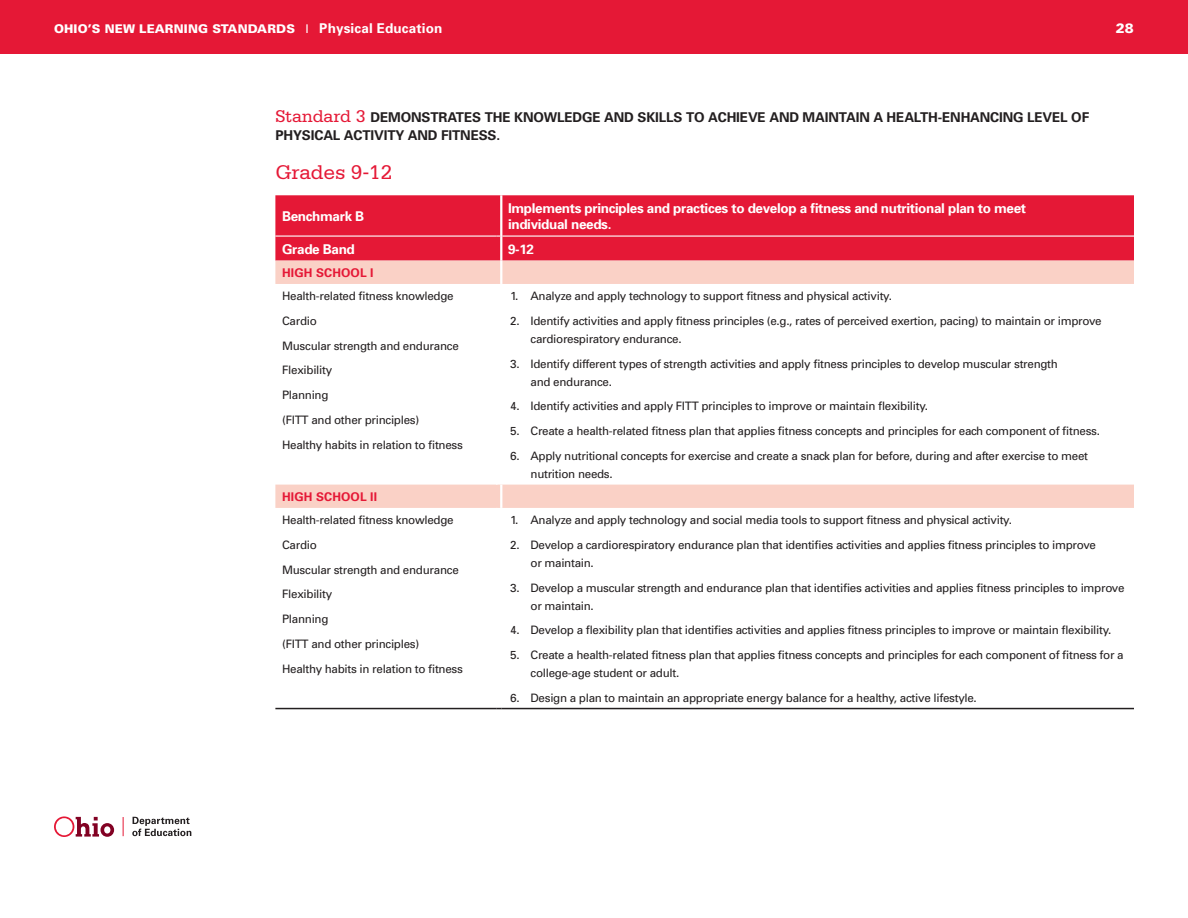
<style>
.page{position:relative;width:1188px;height:918px;background:#fff}
.page>*{position:absolute;margin:0;border:0;box-sizing:border-box;transform-origin:0 0}
.BHD{font:21px "Serifa";letter-spacing:-.01em;color:#e51836}
.AHD{font:700 13.5px/18px "Univers";letter-spacing:-.01em;color:#231f20}
.BOD_w_space{font:700 13.5px/16.2px "Univers";letter-spacing:-.025em;color:#fff}
.t1{font:900 13.5px "Univers LT Std";color:#fff}
.t2{font:900 12px "Univers LT Std";letter-spacing:.01em;color:#fff}
.COLUMN_BHD{font:700 12px "Univers";letter-spacing:.01em;color:#e51836}
.NUMBER{font:11.7px/18px "Univers";letter-spacing:-.025em;color:#231f20}
.s1{font-family:"Univers";font-weight:400}
.s2{font-family:"Univers";font-weight:700;font-size:13.5px}
.s3{font-family:"Serifa";font-weight:400;font-size:18px;color:#e51836}
</style>
<div class="page">
<div style="left:0;top:0;width:1188px;height:54px;background:#e51836"></div>
<svg style="left:54px;top:816px;width:60px;height:21px"></svg>
<svg style="left:123px;top:817px;width:1px;height:19px"></svg>
<svg style="left:132px;top:817px;width:59px;height:19px"></svg>
<div style="left:275px;top:195px;width:859px;height:66px;background:#e51836"></div>
<svg style="left:275px;top:261px;width:859px;height:247px"></svg>
<hr style="left:496px;top:284px;width:2px;height:201px;background:#fff">
<hr style="left:275px;top:236px;width:222px;height:1px;background:#fff">
<hr style="left:502px;top:236px;width:632px;height:1px;background:#fff">
<hr style="left:500px;top:195px;width:2px;height:41px;background:#fff">
<hr style="left:500px;top:236px;width:2px;height:25px;background:#fff">
<hr style="left:500px;top:261px;width:2px;height:23px;background:#fff">
<hr style="left:500px;top:485px;width:2px;height:23px;background:#fff">
<hr style="left:275px;top:708px;width:222px;height:1px;background:#231f20">
<hr style="left:501px;top:708px;width:633px;height:1px;background:#231f20">
<p class="t2" style="left:54px;top:21px;width:390px">OHIO’S NEW LEARNING STANDARDS <span class="s1">I</span> <span class="s2">Physical Education</span></p>
<p class="t1" style="left:1116px;top:20px;width:20px">28</p>
<p class="AHD" style="left:275px;top:108px;width:815px"><span class="s3">Standard 3</span> DEMONSTRATES THE KNOWLEDGE AND SKILLS TO ACHIEVE AND MAINTAIN A HEALTH-ENHANCING LEVEL OF<br>PHYSICAL ACTIVITY AND FITNESS.</p>
<p class="BHD" style="left:275px;top:160px;width:118px">Grades 9-12</p>
<p class="BOD_w_space" style="left:282px;top:208px;width:84px">Benchmark B</p>
<p class="BOD_w_space" style="left:508px;top:200px;width:520px">Implements principles and practices to develop a fitness and nutritional plan to meet individual needs.</p>
<p class="BOD_w_space" style="left:282px;top:241px;width:74px">Grade Band</p>
<p class="BOD_w_space" style="left:508px;top:241px;width:28px">9-12</p>
<p class="COLUMN_BHD" style="left:282px;top:265px;width:93px">HIGH SCHOOL I</p>
<p class="NUMBER" style="left:282px;top:287px;width:173px">Health-related fitness knowledge</p>
<p class="NUMBER" style="left:282px;top:311px;width:36px">Cardio</p>
<p class="NUMBER" style="left:282px;top:336px;width:178px">Muscular strength and endurance</p>
<p class="NUMBER" style="left:282px;top:361px;width:52px">Flexibility</p>
<p class="NUMBER" style="left:282px;top:386px;width:48px">Planning</p>
<p class="NUMBER" style="left:282px;top:410px;width:139px">(FITT and other principles)</p>
<p class="NUMBER" style="left:282px;top:435px;width:182px">Healthy habits in relation to fitness</p>
<p class="NUMBER" style="left:510px;top:287px;width:383px">1. Analyze and apply technology to support fitness and physical activity.</p>
<p class="NUMBER" style="left:531px;top:311px;width:573px;text-indent:-20px">2. Identify activities and apply fitness principles (e.g., rates of perceived exertion, pacing) to maintain or improve cardiorespiratory endurance.</p>
<p class="NUMBER" style="left:531px;top:354px;width:529px;text-indent:-20px">3. Identify different types of strength activities and apply fitness principles to develop muscular strength and endurance.</p>
<p class="NUMBER" style="left:510px;top:397px;width:419px">4. Identify activities and apply FITT principles to improve or maintain flexibility.</p>
<p class="NUMBER" style="left:510px;top:422px;width:591px">5. Create a health-related fitness plan that applies fitness concepts and principles for each component of fitness.</p>
<p class="NUMBER" style="left:531px;top:446px;width:559px;text-indent:-20px">6. Apply nutritional concepts for exercise and create a snack plan for before, during and after exercise to meet nutrition needs.</p>
<p class="COLUMN_BHD" style="left:282px;top:489px;width:96px">HIGH SCHOOL II</p>
<p class="NUMBER" style="left:282px;top:511px;width:173px">Health-related fitness knowledge</p>
<p class="NUMBER" style="left:282px;top:535px;width:36px">Cardio</p>
<p class="NUMBER" style="left:282px;top:560px;width:178px">Muscular strength and endurance</p>
<p class="NUMBER" style="left:282px;top:585px;width:52px">Flexibility</p>
<p class="NUMBER" style="left:282px;top:610px;width:48px">Planning</p>
<p class="NUMBER" style="left:282px;top:634px;width:139px">(FITT and other principles)</p>
<p class="NUMBER" style="left:282px;top:659px;width:182px">Healthy habits in relation to fitness</p>
<p class="NUMBER" style="left:510px;top:511px;width:503px">1. Analyze and apply technology and social media tools to support fitness and physical activity.</p>
<p class="NUMBER" style="left:531px;top:535px;width:567px;text-indent:-20px">2. Develop a cardiorespiratory endurance plan that identifies activities and applies fitness principles to improve or maintain.</p>
<p class="NUMBER" style="left:531px;top:578px;width:596px;text-indent:-20px">3. Develop a muscular strength and endurance plan that identifies activities and applies fitness principles to improve or maintain.</p>
<p class="NUMBER" style="left:510px;top:621px;width:603px">4. Develop a flexibility plan that identifies activities and applies fitness principles to improve or maintain flexibility.</p>
<p class="NUMBER" style="left:531px;top:646px;width:595px;text-indent:-20px">5. Create a health-related fitness plan that applies fitness concepts and principles for each component of fitness for a college-age student or adult.</p>
<p class="NUMBER" style="left:510px;top:688px;width:468px">6. Design a plan to maintain an appropriate energy balance for a healthy, active lifestyle.</p>
</div>
